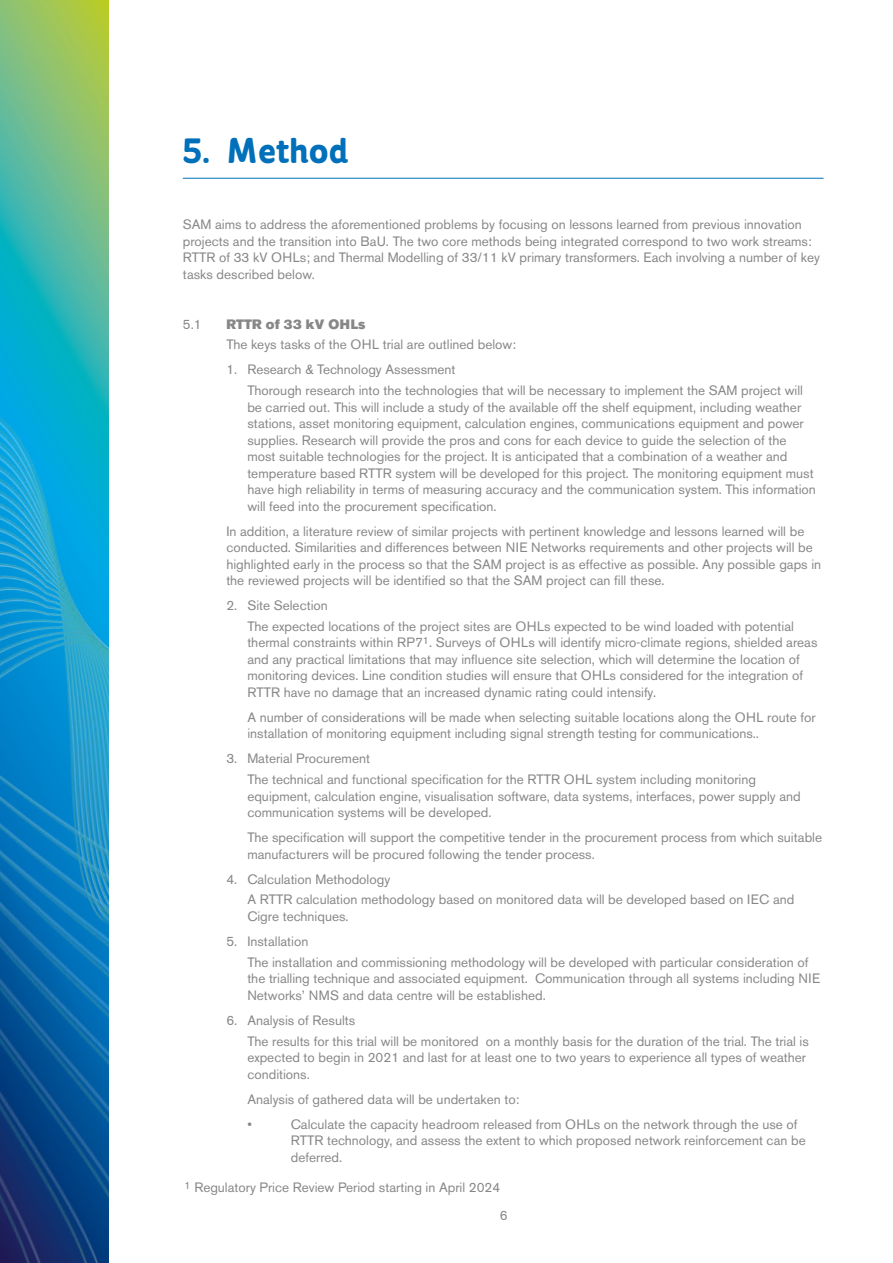
<style>
.page{position:relative;width:893px;height:1263px;background:#fff}
.page>*{position:absolute;margin:0;border:0;box-sizing:border-box;transform-origin:0 0}
.t1{font:700 36px "St Ryde";color:#0070ba}
.t2{font:13.5px/16.5px "Akzidenz Grotesk BE";color:#878787}
.t3{font:13.5px "Akzidenz Grotesk BE Super";letter-spacing:.01em;color:#878787}
</style>
<div class="page">
<hr style="left:183px;top:178px;width:640px;height:1px;background:#0070ba">
<img style="left:0;top:1px;width:108px;height:1262px">
<h1 class="t1" style="left:183px;top:129px;width:167px">5. Method</h1>
<p class="t2" style="left:183px;top:216px;width:639px">SAM aims to address the aforementioned problems by focusing on lessons learned from previous innovation projects and the transition into BaU. The two core methods being integrated correspond to two work streams:<br>RTTR of 33 kV OHLs; and Thermal Modelling of 33/11 kV primary transformers. Each involving a number of key tasks described below.</p>
<p class="t2" style="left:183px;top:316px;width:20px">5.1</p>
<p class="t3" style="left:226px;top:316px;width:141px">RTTR of 33 kV OHLs</p>
<p class="t2" style="left:226px;top:336px;width:291px">The keys tasks of the OHL trial are outlined below:</p>
<p class="t2" style="left:247px;top:359px;width:557px;line-height:20.7px;text-indent:-21px">1. Research &amp; Technology Assessment<br>Thorough research into the technologies that will be necessary to implement the SAM project will</p>
<p class="t2" style="left:247px;top:399px;width:570px">be carried out. This will include a study of the available off the shelf equipment, including weather stations, asset monitoring equipment, calculation engines, communications equipment and power supplies. Research will provide the pros and cons for each device to guide the selection of the most suitable technologies for the project. It is anticipated that a combination of a weather and temperature based RTTR system will be developed for this project. The monitoring equipment must have high reliability in terms of measuring accuracy and the communication system. This information will feed into the procurement specification.</p>
<p class="t2" style="left:226px;top:523px;width:596px">In addition, a literature review of similar projects with pertinent knowledge and lessons learned will be conducted. Similarities and differences between NIE Networks requirements and other projects will be highlighted early in the process so that the SAM project is as effective as possible. Any possible gaps in the reviewed projects will be identified so that the SAM project can fill these.</p>
<p class="t2" style="left:247px;top:595px;width:548px;line-height:20.7px;text-indent:-21px">2. Site Selection<br>The expected locations of the project sites are OHLs expected to be wind loaded with potential</p>
<p class="t2" style="left:247px;top:634px;width:572px">thermal constraints within RP7<sup>1</sup>. Surveys of OHLs will identify micro-climate regions, shielded areas and any practical limitations that may influence site selection, which will determine the location of monitoring devices. Line condition studies will ensure that OHLs considered for the integration of RTTR have no damage that an increased dynamic rating could intensify.</p>
<p class="t2" style="left:247px;top:709px;width:570px">A number of considerations will be made when selecting suitable locations along the OHL route for installation of monitoring equipment including signal strength testing for communications..</p>
<p class="t2" style="left:247px;top:748px;width:510px;line-height:20.7px;text-indent:-21px">3. Material Procurement<br>The technical and functional specification for the RTTR OHL system including monitoring</p>
<p class="t2" style="left:247px;top:788px;width:555px">equipment, calculation engine, visualisation software, data systems, interfaces, power supply and communication systems will be developed.</p>
<p class="t2" style="left:247px;top:829px;width:576px">The specification will support the competitive tender in the procurement process from which suitable manufacturers will be procured following the tender process.</p>
<p class="t2" style="left:247px;top:869px;width:549px;line-height:20.7px;text-indent:-21px">4. Calculation Methodology<br>A RTTR calculation methodology based on monitored data will be developed based on IEC and</p>
<p class="t2" style="left:247px;top:908px;width:103px">Cigre techniques.</p>
<p class="t2" style="left:247px;top:931px;width:563px;line-height:20.7px;text-indent:-21px">5. Installation<br>The installation and commissioning methodology will be developed with particular consideration of</p>
<p class="t2" style="left:247px;top:970px;width:574px">the trialling technique and associated equipment. Communication through all systems including NIE<br>Networks’ NMS and data centre will be established.</p>
<p class="t2" style="left:247px;top:1010px;width:563px;line-height:20.7px;text-indent:-21px">6. Analysis of Results<br>The results for this trial will be monitored on a monthly basis for the duration of the trial. The trial is</p>
<p class="t2" style="left:247px;top:1049px;width:560px">expected to begin in 2021 and last for at least one to two years to experience all types of weather conditions.</p>
<p class="t2" style="left:247px;top:1086px;width:273px;line-height:25px">Analysis of gathered data will be undertaken to: •</p>
<p class="t2" style="left:291px;top:1115px;width:516px">Calculate the capacity headroom released from OHLs on the network through the use of<br>RTTR technology, and assess the extent to which proposed network reinforcement can be deferred.</p>
<p class="t2" style="left:185px;top:1179px;width:317px"><sup>1</sup> Regulatory Price Review Period starting in April 2024</p>
<p class="t2" style="left:500px;top:1207px;width:9px">6</p>
</div>
